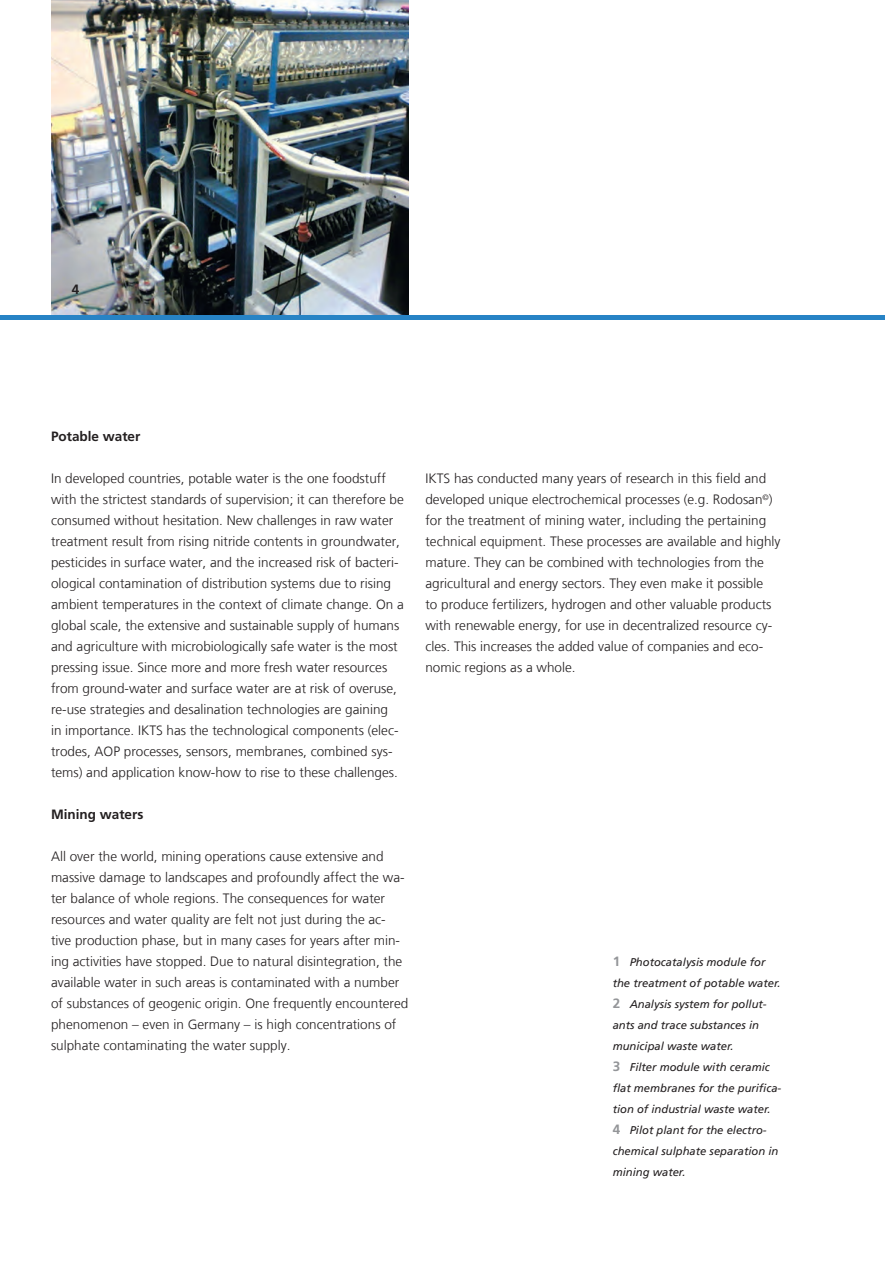
<style>
.page{position:relative;width:885px;height:1263px;background:#fff}
.page>*{position:absolute;margin:0;border:0;box-sizing:border-box;transform-origin:0 0}
.t1{font:300 13.5px/21px "Frutiger LT Com";color:#231f20}
.t2{font:700 13.5px "Frutiger LT Com";color:#231f20}
.t3{font:italic 11.25px/21px "Frutiger LT Com";color:#231f20}
.s1{font-weight:700;font-style:normal;font-size:13.5px;color:#939598}
</style>
<div class="page">
<img style="left:51px;top:0;width:357px;height:315px">
<hr style="left:0;top:315px;width:884px;height:4px;background:#2783c5">
<p class="t2" style="left:72px;top:281px;width:9px">4</p>
<p class="t2" style="left:51px;top:428px;width:91px">Potable water</p>
<p class="t1" style="left:51px;top:468px;width:354px">In developed countries, potable water is the one foodstuff with the strictest standards of supervision; it can therefore be consumed without hesitation. New challenges in raw water treatment result from rising nitride contents in groundwater, pesticides in surface water, and the increased risk of bacteri&shy;ological contamination of distribution systems due to rising ambient temperatures in the context of climate change. On a global scale, the extensive and sustainable supply of humans and agriculture with microbiologically safe water is the most pressing issue. Since more and more fresh water resources from ground-water and surface water are at risk of overuse, re-use strategies and desalination technologies are gaining<br>in importance. IKTS has the technological components (elec&shy;trodes, AOP processes, sensors, membranes, combined sys&shy;tems) and application know-how to rise to these challenges.</p>
<p class="t2" style="left:51px;top:807px;width:94px">Mining waters</p>
<p class="t1" style="left:51px;top:846px;width:359px">All over the world, mining operations cause extensive and massive damage to landscapes and profoundly affect the wa&shy;ter balance of whole regions. The consequences for water resources and water quality are felt not just during the ac&shy;tive production phase, but in many cases for years after min&shy;ing activities have stopped. Due to natural disintegration, the available water in such areas is contaminated with a number of substances of geogenic origin. One frequently encountered phenomenon – even in Germany – is high concentrations of sulphate contaminating the water supply.</p>
<p class="t1" style="left:425px;top:468px;width:356px">IKTS has conducted many years of research in this field and developed unique electrochemical processes (e.g. Rodosan<sup>©</sup>) for the treatment of mining water, including the pertaining technical equipment. These processes are available and highly mature. They can be combined with technologies from the agricultural and energy sectors. They even make it possible<br>to produce fertilizers, hydrogen and other valuable products with renewable energy, for use in decentralized resource cy&shy;cles. This increases the added value of companies and eco&shy;nomic regions as a whole.</p>
<p class="t3" style="left:612px;top:952px;width:170px"><span class="s1">1</span> Photocatalysis module for the treatment of potable water.<br><span class="s1">2</span> Analysis system for pollut&shy;ants and trace substances in municipal waste water.<br><span class="s1">3</span> Filter module with ceramic flat membranes for the purifica&shy;tion of industrial waste water.<br><span class="s1">4</span> Pilot plant for the electro&shy;chemical sulphate separation in mining water.</p>
</div>
